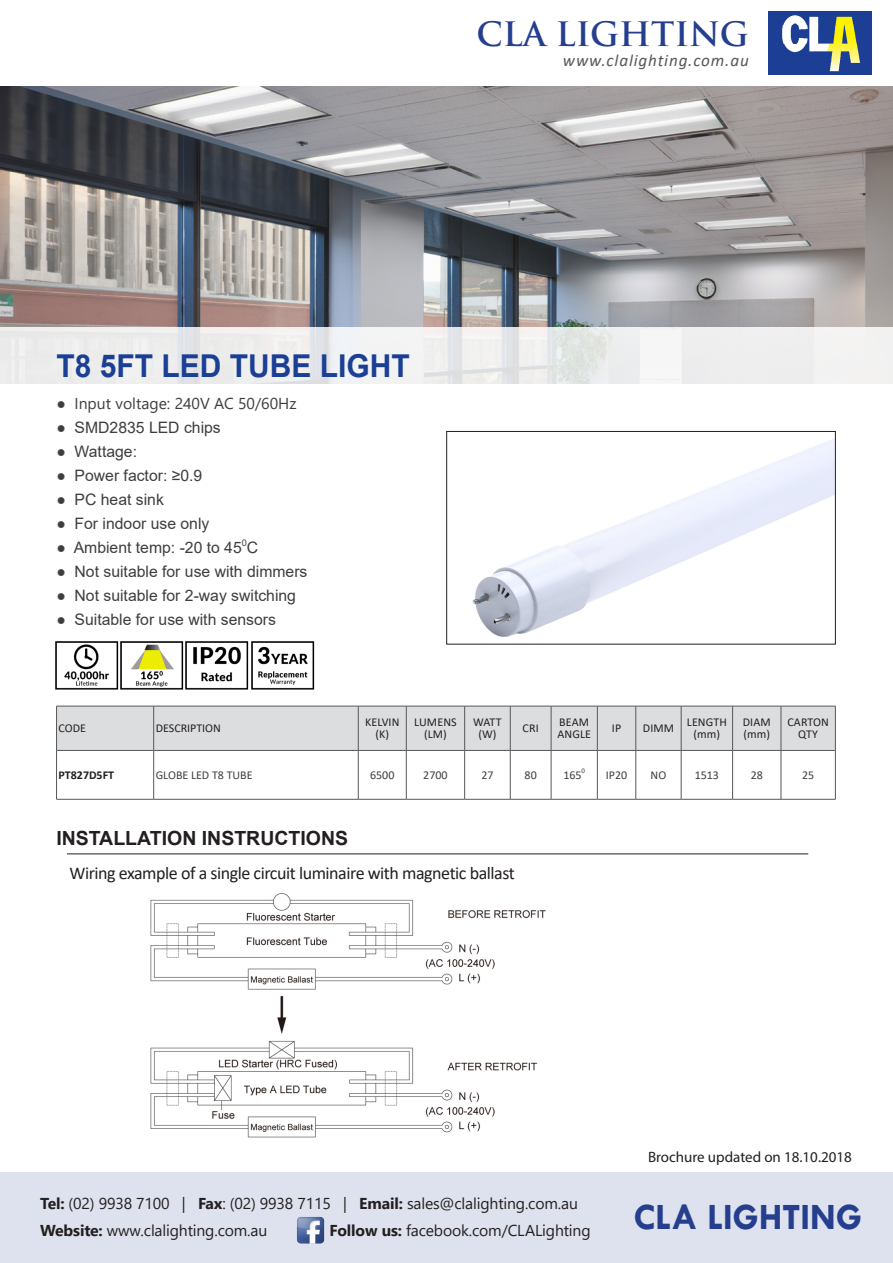
<style>
.page{position:relative;width:893px;height:1263px;background:#fff}
.page>*{position:absolute;margin:0;border:0;box-sizing:border-box;transform-origin:0 0}
.t1{font:700 37.5px "Tw Cen";color:#253f8e}
.t2{font:700 32.85px "Trajan Pro";color:#253f8e}
.t3{font:700 31.5px "Arial";color:#1b3f94;scale:.95 1}
.t4{font:700 19.5px "Arial";color:#231f20}
.t5{font:18px "Calibri";letter-spacing:-.025em;color:#231f20}
.t6{font:italic 17.1px "Calibri";letter-spacing:.05em;color:#57585a}
.t7{font:15.75px "Arial";color:#3e3e3f}
.t8{font:15.75px "Segoe UI";letter-spacing:-.01em;color:#231f20}
.t9{font:15.75px "Segoe UI";color:#3e3e3f}
.t10{font:15px "Myriad Pro";color:#231f20}
.t11{font:12px "Calibri";letter-spacing:.01em;color:#231f20}
.t12{font:12px "Calibri";color:#3e3e3f}
.t13{font:700 12px "Calibri";color:#231f20}
.t14{font:9.15px "Arial";color:#3e3e3f}
.t15{font:7.05px "Calibri";color:#3e3e3f}
.s1{font-family:"Arial"}
.s2{font-weight:700}
</style>
<div class="page">
<img style="left:768px;top:12px;width:104px;height:62px">
<img style="left:0;top:86px;width:893px;height:241px">
<div style="left:57px;top:707px;width:778px;height:43px;background:#dcdddf"></div>
<hr style="left:56px;top:706px;width:98px;height:1px;background:#57585a">
<hr style="left:56px;top:706px;width:1px;height:44px;background:#57585a">
<hr style="left:154px;top:706px;width:204px;height:1px;background:#57585a">
<hr style="left:153px;top:706px;width:1px;height:44px;background:#57585a">
<hr style="left:358px;top:706px;width:48px;height:1px;background:#57585a">
<hr style="left:358px;top:706px;width:1px;height:44px;background:#57585a">
<hr style="left:406px;top:706px;width:59px;height:1px;background:#57585a">
<hr style="left:406px;top:706px;width:1px;height:44px;background:#57585a">
<hr style="left:465px;top:706px;width:45px;height:1px;background:#57585a">
<hr style="left:464px;top:706px;width:1px;height:44px;background:#57585a">
<hr style="left:510px;top:706px;width:41px;height:1px;background:#57585a">
<hr style="left:510px;top:706px;width:1px;height:44px;background:#57585a">
<hr style="left:551px;top:706px;width:46px;height:1px;background:#57585a">
<hr style="left:551px;top:706px;width:1px;height:44px;background:#57585a">
<hr style="left:597px;top:706px;width:39px;height:1px;background:#57585a">
<hr style="left:597px;top:706px;width:1px;height:44px;background:#57585a">
<hr style="left:636px;top:706px;width:45px;height:1px;background:#57585a">
<hr style="left:635px;top:706px;width:1px;height:44px;background:#57585a">
<hr style="left:681px;top:706px;width:52px;height:1px;background:#57585a">
<hr style="left:681px;top:706px;width:1px;height:44px;background:#57585a">
<hr style="left:733px;top:706px;width:48px;height:1px;background:#57585a">
<hr style="left:732px;top:706px;width:1px;height:44px;background:#57585a">
<hr style="left:781px;top:706px;width:55px;height:1px;background:#57585a">
<hr style="left:781px;top:706px;width:1px;height:44px;background:#57585a">
<hr style="left:835px;top:706px;width:1px;height:44px;background:#57585a">
<hr style="left:56px;top:750px;width:98px;height:1px;background:#57585a">
<hr style="left:56px;top:751px;width:1px;height:48px;background:#57585a">
<hr style="left:154px;top:750px;width:204px;height:1px;background:#57585a">
<hr style="left:153px;top:751px;width:1px;height:48px;background:#57585a">
<hr style="left:358px;top:750px;width:48px;height:1px;background:#57585a">
<hr style="left:358px;top:751px;width:1px;height:48px;background:#57585a">
<hr style="left:406px;top:750px;width:59px;height:1px;background:#57585a">
<hr style="left:406px;top:751px;width:1px;height:48px;background:#57585a">
<hr style="left:465px;top:750px;width:45px;height:1px;background:#57585a">
<hr style="left:464px;top:751px;width:1px;height:48px;background:#57585a">
<hr style="left:510px;top:750px;width:41px;height:1px;background:#57585a">
<hr style="left:510px;top:751px;width:1px;height:48px;background:#57585a">
<hr style="left:551px;top:750px;width:46px;height:1px;background:#57585a">
<hr style="left:551px;top:751px;width:1px;height:48px;background:#57585a">
<hr style="left:597px;top:750px;width:39px;height:1px;background:#57585a">
<hr style="left:597px;top:751px;width:1px;height:48px;background:#57585a">
<hr style="left:636px;top:750px;width:45px;height:1px;background:#57585a">
<hr style="left:635px;top:751px;width:1px;height:48px;background:#57585a">
<hr style="left:681px;top:750px;width:52px;height:1px;background:#57585a">
<hr style="left:681px;top:751px;width:1px;height:48px;background:#57585a">
<hr style="left:733px;top:750px;width:48px;height:1px;background:#57585a">
<hr style="left:732px;top:751px;width:1px;height:48px;background:#57585a">
<hr style="left:781px;top:750px;width:55px;height:1px;background:#57585a">
<hr style="left:781px;top:751px;width:1px;height:48px;background:#57585a">
<hr style="left:835px;top:751px;width:1px;height:48px;background:#57585a">
<hr style="left:56px;top:799px;width:98px;height:1px;background:#57585a">
<hr style="left:154px;top:799px;width:204px;height:1px;background:#57585a">
<hr style="left:358px;top:799px;width:48px;height:1px;background:#57585a">
<hr style="left:406px;top:799px;width:59px;height:1px;background:#57585a">
<hr style="left:465px;top:799px;width:45px;height:1px;background:#57585a">
<hr style="left:510px;top:799px;width:41px;height:1px;background:#57585a">
<hr style="left:551px;top:799px;width:46px;height:1px;background:#57585a">
<hr style="left:597px;top:799px;width:39px;height:1px;background:#57585a">
<hr style="left:636px;top:799px;width:45px;height:1px;background:#57585a">
<hr style="left:681px;top:799px;width:52px;height:1px;background:#57585a">
<hr style="left:733px;top:799px;width:48px;height:1px;background:#57585a">
<hr style="left:781px;top:799px;width:55px;height:1px;background:#57585a">
<img style="left:150px;top:893px;width:396px;height:245px">
<hr style="left:67px;top:854px;width:741px;height:1px;background:#231f20">
<svg style="left:0;top:327px;width:893px;height:57px;fill:#efeeee"></svg>
<img style="left:472px;top:439px;width:362px;height:198px">
<div style="left:446px;top:431px;width:390px;height:213px;border:1px solid #231f20"></div>
<img style="left:55px;top:641px;width:57px;height:49px">
<img style="left:112px;top:641px;width:65px;height:49px">
<img style="left:177px;top:641px;width:66px;height:49px">
<img style="left:243px;top:641px;width:72px;height:49px">
<div style="left:0;top:1172px;width:893px;height:91px;background:#dee2ee"></div>
<img style="left:297px;top:1216px;width:28px;height:28px">
<p class="t2" style="left:476px;top:14px;width:274px">CLA LIGHTING</p>
<p class="t6" style="left:563px;top:48px;width:187px">www.clalighting.com.au</p>
<p class="t3" style="left:56px;top:344px;width:373px">T8 5FT LED TUBE LIGHT</p>
<p class="t9" style="left:56px;top:389px;width:242px"><span class="s1">●</span> Input voltage: 240V AC 50/60Hz</p>
<p class="t7" style="left:56px;top:417px;width:166px">● SMD2835 LED chips</p>
<p class="t7" style="left:56px;top:441px;width:82px">● Wattage:</p>
<p class="t7" style="left:56px;top:465px;width:147px">● Power factor: ≥0.9</p>
<p class="t7" style="left:56px;top:489px;width:109px">● PC heat sink</p>
<p class="t7" style="left:56px;top:513px;width:155px">● For indoor use only</p>
<p class="t7" style="left:56px;top:537px;width:203px">● Ambient temp: -20 to 45 C</p>
<p class="t14" style="left:242px;top:536px;width:7px">0</p>
<p class="t7" style="left:56px;top:561px;width:253px">● Not suitable for use with dimmers</p>
<p class="t7" style="left:56px;top:585px;width:241px">● Not suitable for 2-way switching</p>
<p class="t7" style="left:56px;top:609px;width:221px">● Suitable for use with sensors</p>
<p class="t11" style="left:59px;top:720px;width:29px">CODE</p>
<p class="t11" style="left:156px;top:720px;width:67px">DESCRIPTION</p>
<p class="t11" style="left:365px;top:713px;width:36px">KELVIN</p>
<p class="t11" style="left:375px;top:726px;width:15px">(K)</p>
<p class="t11" style="left:414px;top:713px;width:44px">LUMENS</p>
<p class="t11" style="left:424px;top:726px;width:24px">(LM)</p>
<p class="t11" style="left:473px;top:713px;width:30px">WATT</p>
<p class="t11" style="left:478px;top:726px;width:20px">(W)</p>
<p class="t11" style="left:523px;top:720px;width:18px">CRI</p>
<p class="t11" style="left:559px;top:713px;width:31px">BEAM</p>
<p class="t11" style="left:557px;top:726px;width:35px">ANGLE</p>
<p class="t11" style="left:612px;top:720px;width:11px">IP</p>
<p class="t11" style="left:643px;top:720px;width:33px">DIMM</p>
<p class="t11" style="left:687px;top:713px;width:42px">LENGTH</p>
<p class="t11" style="left:693px;top:726px;width:28px">(mm)</p>
<p class="t11" style="left:743px;top:713px;width:29px">DIAM</p>
<p class="t11" style="left:743px;top:726px;width:28px">(mm)</p>
<p class="t11" style="left:787px;top:713px;width:43px">CARTON</p>
<p class="t11" style="left:798px;top:726px;width:21px">QTY</p>
<p class="t15" style="left:582px;top:766px;width:5px">0</p>
<p class="t13" style="left:59px;top:766px;width:57px">PT827D5FT</p>
<p class="t12" style="left:156px;top:766px;width:98px">GLOBE LED T8 TUBE</p>
<p class="t12" style="left:370px;top:766px;width:26px">6500</p>
<p class="t12" style="left:423px;top:766px;width:26px">2700</p>
<p class="t12" style="left:481px;top:766px;width:14px">27</p>
<p class="t12" style="left:525px;top:766px;width:14px">80</p>
<p class="t12" style="left:563px;top:766px;width:20px">165</p>
<p class="t4" style="left:56px;top:824px;width:293px">INSTALLATION INSTRUCTIONS</p>
<p class="t5" style="left:69px;top:861px;width:447px">Wiring example of a single circuit luminaire with magnetic ballast</p>
<p class="t12" style="left:606px;top:766px;width:23px">IP20</p>
<p class="t12" style="left:651px;top:766px;width:17px">NO</p>
<p class="t12" style="left:695px;top:766px;width:26px">1513</p>
<p class="t12" style="left:751px;top:766px;width:14px">28</p>
<p class="t12" style="left:802px;top:766px;width:14px">25</p>
<p class="t8" style="left:40px;top:1188px;width:539px"><span class="s2">Tel:</span> (02) 9938 7100 | <span class="s2">Fax</span>: (02) 9938 7115 | <span class="s2">Email:</span> sales@clalighting.com.au</p>
<p class="t8" style="left:40px;top:1215px;width:229px"><span class="s2">Website:</span> www.clalighting.com.au</p>
<p class="t8" style="left:329px;top:1215px;width:263px"><span class="s2">Follow us:</span> facebook.com/CLALighting</p>
<p class="t10" style="left:648px;top:1147px;width:205px">Brochure updated on 18.10.2018</p>
<p class="t1" style="left:633px;top:1194px;width:230px">CLA LIGHTING</p>
</div>
